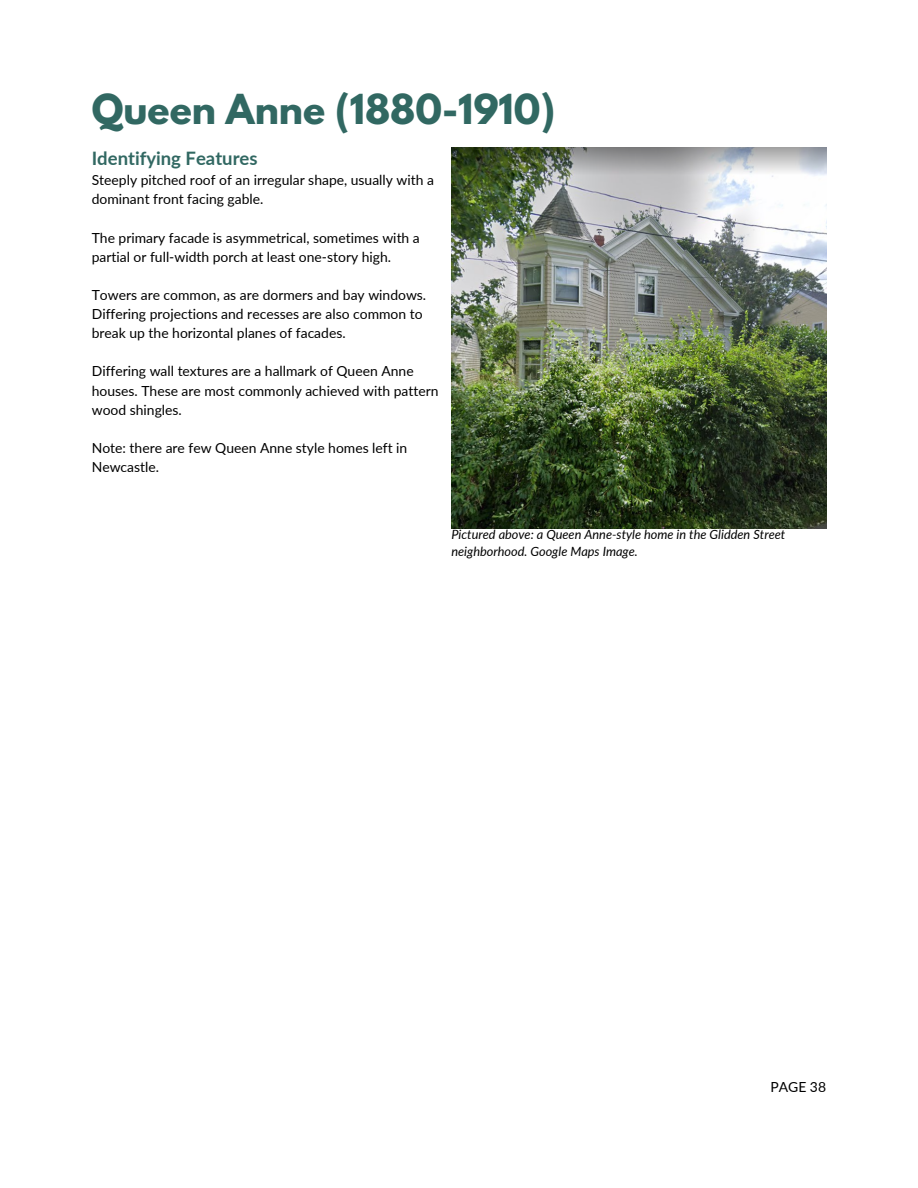
<style>
.page{position:relative;width:918px;height:1188px;background:#fff}
.page>*{position:absolute;margin:0;border:0;box-sizing:border-box;transform-origin:0 0}
.t1{font:700 36.6px "League Spartan";color:#316862}
.t2{font:700 18.6px "Lato";color:#316862}
.t3{font:13.95px/19px "Lato";color:#000}
.t4{font:italic 12.75px/17.4px "Lato";color:#000}
</style>
<div class="page">
<img style="left:451px;top:148px;width:375px;height:380px">
<p class="t1" style="left:92px;top:91px;width:465px">Queen Anne (1880-1910)</p>
<p class="t2" style="left:92px;top:147px;width:167px">Identifying Features</p>
<p class="t3" style="left:92px;top:170px;width:344px">Steeply pitched roof of an irregular shape, usually with a dominant front facing gable.</p>
<p class="t3" style="left:92px;top:228px;width:330px">The primary facade is asymmetrical, sometimes with a partial or full-width porch at least one-story high.</p>
<p class="t3" style="left:92px;top:285px;width:336px">Towers are common, as are dormers and bay windows.<br>Differing projections and recesses are also common to break up the horizontal planes of facades.</p>
<p class="t3" style="left:92px;top:362px;width:348px">Differing wall textures are a hallmark of Queen Anne houses. These are most commonly achieved with pattern wood shingles.</p>
<p class="t3" style="left:92px;top:438px;width:317px">Note: there are few Queen Anne style homes left in<br>Newcastle.</p>
<p class="t4" style="left:451px;top:525px;width:335px">Pictured above: a Queen Anne-style home in the Glidden Street neighborhood. Google Maps Image.</p>
<p class="t3" style="left:770px;top:1077px;width:57px">PAGE 38</p>
</div>
